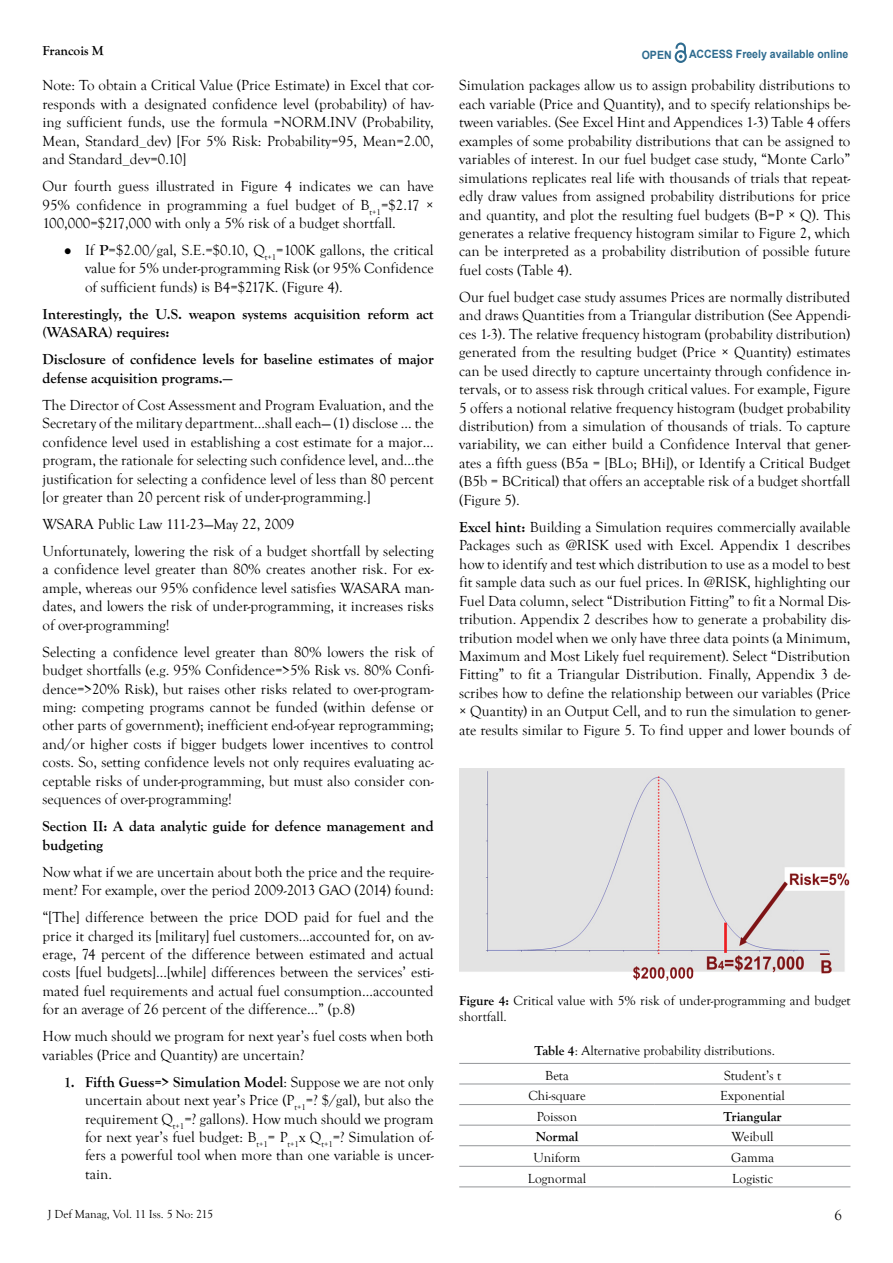
<style>
.page{position:relative;width:893px;height:1263px;background:#fff}
.page>*{position:absolute;margin:0;border:0;box-sizing:border-box;transform-origin:0 0}
.t1{font:15px/18.5px "Goudy Old Style T";color:#000;text-align:justify}
.t2{font:700 15px/18.5px "Goudy Old Style T";color:#000}
.t3{font:13.5px/16.2px "Goudy Old Style T";color:#000}
.t4{font:700 13.5px "Goudy Old Style T";color:#000}
.t5{font:12px "Goudy Old Style T";color:#000}
.t6{font:700 11.4px "Arial";color:#2e6b8f;scale:.92 1}
.s1{font-family:"Times New Roman";font-size:13.5px}
.s2{font-weight:700}
</style>
<div class="page">
<svg style="left:675px;top:43px;width:12px;height:20px"></svg>
<img style="left:459px;top:768px;width:391px;height:213px">
<hr style="left:459px;top:1063px;width:196px;height:1px;background:#939598">
<hr style="left:655px;top:1063px;width:195px;height:1px;background:#939598">
<hr style="left:459px;top:1084px;width:196px;height:1px;background:#939598">
<hr style="left:655px;top:1084px;width:195px;height:1px;background:#939598">
<hr style="left:459px;top:1104px;width:196px;height:1px;background:#939598">
<hr style="left:655px;top:1104px;width:195px;height:1px;background:#939598">
<hr style="left:459px;top:1125px;width:196px;height:1px;background:#939598">
<hr style="left:655px;top:1125px;width:195px;height:1px;background:#939598">
<hr style="left:459px;top:1145px;width:196px;height:1px;background:#939598">
<hr style="left:655px;top:1145px;width:195px;height:1px;background:#939598">
<hr style="left:459px;top:1166px;width:196px;height:1px;background:#939598">
<hr style="left:655px;top:1166px;width:195px;height:1px;background:#939598">
<hr style="left:459px;top:1186px;width:196px;height:1px;background:#939598">
<hr style="left:655px;top:1186px;width:195px;height:1px;background:#939598">
<p class="t4" style="left:43px;top:43px;width:63px">Francois M</p>
<p class="t6" style="left:642px;top:47px;width:34px">OPEN</p>
<p class="t6" style="left:689px;top:47px;width:175px">ACCESS Freely available online</p>
<p class="t1" style="left:43px;top:77px;width:393px">Note: To obtain a Critical Value (Price Estimate) in Excel that cor&shy;responds with a designated confidence level (probability) of hav&shy;ing sufficient funds, use the formula =NORM.INV (Probability, Mean, Standard_dev) [For 5% Risk: Probability=95, Mean=2.00, and Standard_dev=0.10]</p>
<p class="t1" style="left:43px;top:177px;width:393px">Our fourth guess illustrated in Figure 4 indicates we can have 95% confidence in programming a fuel budget of B<sub>t+1</sub>=$2.17 × 100,000=$217,000 with only a 5% risk of a budget shortfall.</p>
<p class="t1" style="left:85px;top:241px;width:350px;text-indent:-21px"><span class="s1">●</span> If <span class="s2">P</span>=$2.00/gal, S.E.=$0.10, Q<sub>t+1</sub>=100K gallons, the critical value for 5% under-programming Risk (or 95% Confidence of sufficient funds) is B4=$217K. (Figure 4).</p>
<p class="t2" style="left:43px;top:305px;width:393px">Interestingly, the U.S. weapon systems acquisition reform act (WASARA) requires:</p>
<p class="t2" style="left:43px;top:350px;width:393px">Disclosure of confidence levels for baseline estimates of major defense acquisition programs.—</p>
<p class="t1" style="left:43px;top:396px;width:393px">The Director of Cost Assessment and Program Evaluation, and the Secretary of the military department…shall each— (1) disclose … the confidence level used in establishing a cost estimate for a major… program, the rationale for selecting such confidence level, and…the justification for selecting a confidence level of less than 80 percent [or greater than 20 percent risk of under-programming.]</p>
<p class="t1" style="left:43px;top:511px;width:393px;line-height:27px">WSARA Public Law 111-23—May 22, 2009<br>Unfortunately, lowering the risk of a budget shortfall by selecting</p>
<p class="t1" style="left:43px;top:560px;width:393px">a confidence level greater than 80% creates another risk. For ex&shy;ample, whereas our 95% confidence level satisfies WASARA man&shy;dates, and lowers the risk of under-programming, it increases risks of over-programming!</p>
<p class="t1" style="left:43px;top:643px;width:393px">Selecting a confidence level greater than 80% lowers the risk of budget shortfalls (e.g. 95% Confidence=&gt;5% Risk vs. 80% Confi&shy;dence=&gt;20% Risk), but raises other risks related to over-program&shy;ming: competing programs cannot be funded (within defense or other parts of government); inefficient end-of-year reprogramming; and/or higher costs if bigger budgets lower incentives to control costs. So, setting confidence levels not only requires evaluating ac&shy;ceptable risks of under-programming, but must also consider con&shy;sequences of over-programming!</p>
<p class="t2" style="left:43px;top:817px;width:393px">Section II: A data analytic guide for defence management and budgeting</p>
<p class="t1" style="left:43px;top:863px;width:393px">Now what if we are uncertain about both the price and the require&shy;ment? For example, over the period 2009-2013 GAO (2014) found:</p>
<p class="t1" style="left:43px;top:908px;width:393px">“[The] difference between the price DOD paid for fuel and the price it charged its [military] fuel customers…accounted for, on av&shy;erage, 74 percent of the difference between estimated and actual costs [fuel budgets]…[while] differences between the services’ esti&shy;mated fuel requirements and actual fuel consumption…accounted for an average of 26 percent of the difference...” (p.8)</p>
<p class="t1" style="left:43px;top:1027px;width:393px">How much should we program for next year’s fuel costs when both variables (Price and Quantity) are uncertain?</p>
<p class="t1" style="left:85px;top:1073px;width:350px;text-indent:-21px"><span class="s2">1. Fifth Guess=&gt; Simulation Model</span>: Suppose we are not only uncertain about next year’s Price (P<sub>t+1</sub>=? $/gal), but also the requirement Q<sub>t+1</sub>=? gallons). How much should we program for next year’s fuel budget: B<sub>t+1</sub>= P<sub>t+1</sub>x Q<sub>t+1</sub>=? Simulation of&shy;fers a powerful tool when more than one variable is uncer&shy;tain.</p>
<p class="t1" style="left:459px;top:77px;width:393px">Simulation packages allow us to assign probability distributions to each variable (Price and Quantity), and to specify relationships be&shy;tween variables. (See Excel Hint and Appendices 1-3) Table 4 offers examples of some probability distributions that can be assigned to variables of interest. In our fuel budget case study, “Monte Carlo” simulations replicates real life with thousands of trials that repeat&shy;edly draw values from assigned probability distributions for price and quantity, and plot the resulting fuel budgets (B=P × Q). This generates a relative frequency histogram similar to Figure 2, which can be interpreted as a probability distribution of possible future fuel costs (Table 4).</p>
<p class="t1" style="left:459px;top:288px;width:393px">Our fuel budget case study assumes Prices are normally distributed and draws Quantities from a Triangular distribution (See Appendi&shy;ces 1-3). The relative frequency histogram (probability distribution) generated from the resulting budget (Price × Quantity) estimates can be used directly to capture uncertainty through confidence in&shy;tervals, or to assess risk through critical values. For example, Figure 5 offers a notional relative frequency histogram (budget probability distribution) from a simulation of thousands of trials. To capture variability, we can either build a Confidence Interval that gener&shy;ates a fifth guess (B5a = [BLo; BHi]), or Identify a Critical Budget (B5b = BCritical) that offers an acceptable risk of a budget shortfall (Figure 5).</p>
<p class="t1" style="left:459px;top:518px;width:393px"><span class="s2">Excel hint:</span> Building a Simulation requires commercially available Packages such as @RISK used with Excel. Appendix 1 describes how to identify and test which distribution to use as a model to best fit sample data such as our fuel prices. In @RISK, highlighting our Fuel Data column, select “Distribution Fitting” to fit a Normal Dis&shy;tribution. Appendix 2 describes how to generate a probability dis&shy;tribution model when we only have three data points (a Minimum, Maximum and Most Likely fuel requirement). Select “Distribution Fitting” to fit a Triangular Distribution. Finally, Appendix 3 de&shy;scribes how to define the relationship between our variables (Price × Quantity) in an Output Cell, and to run the simulation to gener&shy;ate results similar to Figure 5. To find upper and lower bounds of</p>
<p class="t3" style="left:459px;top:993px;width:393px"><span class="s2">Figure 4:</span> Critical value with 5% risk of under-programming and budget shortfall.</p>
<p class="t3" style="left:545px;top:1038px;width:231px;line-height:25px;text-indent:-11px"><span class="s2">Table 4</span>: Alternative probability distributions.<br>Beta</p>
<p class="t3" style="left:724px;top:1067px;width:59px">Student’s t</p>
<p class="t3" style="left:528px;top:1088px;width:59px">Chi-square</p>
<p class="t3" style="left:720px;top:1088px;width:66px">Exponential</p>
<p class="t3" style="left:537px;top:1109px;width:42px">Poisson</p>
<p class="t4" style="left:723px;top:1109px;width:60px">Triangular</p>
<p class="t4" style="left:536px;top:1129px;width:44px">Normal</p>
<p class="t3" style="left:732px;top:1129px;width:44px">Weibull</p>
<p class="t3" style="left:534px;top:1150px;width:48px">Uniform</p>
<p class="t3" style="left:731px;top:1150px;width:44px">Gamma</p>
<p class="t3" style="left:528px;top:1170px;width:60px">Lognormal</p>
<p class="t3" style="left:732px;top:1170px;width:42px">Logistic</p>
<p class="t5" style="left:48px;top:1207px;width:167px">J Def Manag, Vol. 11 Iss. 5 No: 215</p>
<p class="t1" style="left:834px;top:1207px;width:9px">6</p>
</div>
